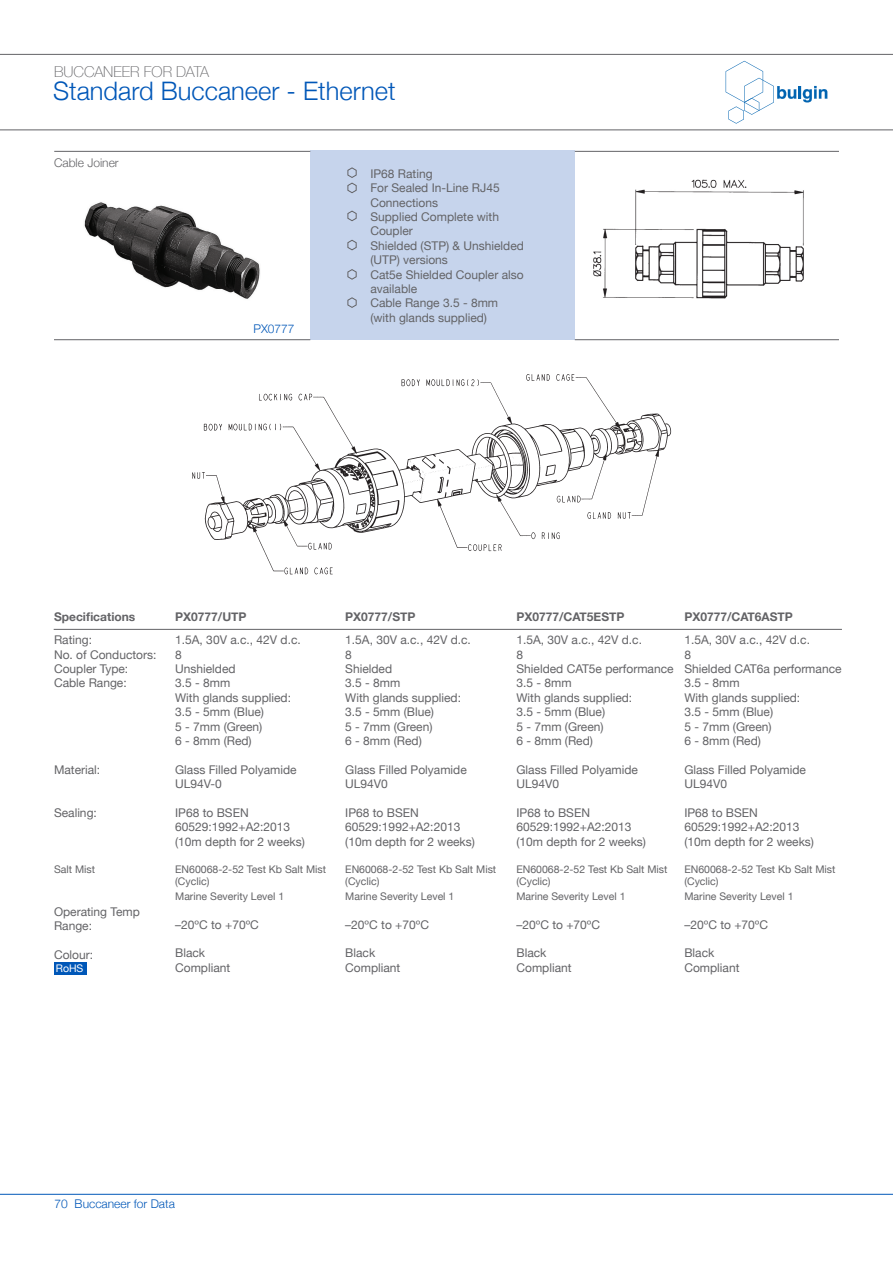
<style>
.page{position:relative;width:893px;height:1263px;background:#fff}
.page>*{position:absolute;margin:0;border:0;box-sizing:border-box;transform-origin:0 0}
.t1{font:300 25.5px "Helvetica Neue";color:#0057b8}
.t2{font:100 15px "Helvetica Neue";color:#636366}
.t3{font:12px/14.4px "Helvetica Neue";color:#636366}
.t4{font:700 12px "Helvetica Neue";color:#636366}
.t5{font:300 12px "Helvetica Neue";color:#0057b8}
.t6{font:300 12px "Helvetica Neue";color:#636366}
.t7{font:10.5px/12.6px "Helvetica Neue";color:#636366}
.t8{font:10.5px "Helvetica Neue";color:#fff}
</style>
<div class="page">
<hr style="left:0;top:1194px;width:893px;height:1px;background:#0057b8">
<svg style="left:726px;top:61px;width:101px;height:63px"></svg>
<hr style="left:0;top:54px;width:893px;height:1px;background:#636366">
<hr style="left:0;top:129px;width:893px;height:1px;background:#636366">
<img style="left:57px;top:202px;width:230px;height:139px">
<div style="left:310px;top:151px;width:264px;height:189px;background:#c6d4ec"></div>
<hr style="left:575px;top:151px;width:264px;height:1px;background:#636366">
<hr style="left:54px;top:339px;width:256px;height:1px;background:#636366">
<hr style="left:54px;top:629px;width:788px;height:1px;background:#636366">
<hr style="left:54px;top:151px;width:256px;height:1px;background:#636366">
<svg style="left:347px;top:210px;width:10px;height:11px"></svg>
<svg style="left:347px;top:167px;width:10px;height:27px"></svg>
<hr style="left:575px;top:339px;width:264px;height:1px;background:#636366">
<svg style="left:347px;top:239px;width:10px;height:12px"></svg>
<svg style="left:347px;top:269px;width:10px;height:11px"></svg>
<svg style="left:347px;top:297px;width:10px;height:11px"></svg>
<div style="left:54px;top:962px;width:32px;height:12px;background:#0057b8"></div>
<img style="left:192px;top:374px;width:480px;height:201px">
<img style="left:593px;top:179px;width:211px;height:120px">
<p class="t2" style="left:54px;top:60px;width:157px">BUCCANEER FOR DATA</p>
<h1 class="t1" style="left:53px;top:71px;width:344px">Standard Buccaneer - Ethernet</h1>
<p class="t6" style="left:54px;top:153px;width:66px">Cable Joiner</p>
<p class="t5" style="left:253px;top:319px;width:43px">PX0777</p>
<p class="t3" style="left:370px;top:167px;width:155px">IP68 Rating<br>For Sealed In-Line RJ45<br>Connections<br>Supplied Complete with<br>Coupler<br>Shielded (STP) &amp; Unshielded (UTP) versions<br>Cat5e Shielded Coupler also available<br>Cable Range 3.5 - 8mm (with glands supplied)</p>
<p class="t4" style="left:54px;top:607px;width:83px">Specifications</p>
<p class="t4" style="left:175px;top:607px;width:73px">PX0777/UTP</p>
<p class="t4" style="left:345px;top:607px;width:72px">PX0777/STP</p>
<p class="t4" style="left:516px;top:607px;width:110px">PX0777/CAT5ESTP</p>
<p class="t3" style="left:54px;top:633px;width:104px">Rating:<br>No. of Conductors:<br>Coupler Type:<br>Cable Range:</p>
<p class="t3" style="left:175px;top:633px;width:127px">1.5A, 30V a.c., 42V d.c.<br>8<br>Unshielded<br>3.5 - 8mm<br>With glands supplied:<br>3.5 - 5mm (Blue)<br>5 - 7mm (Green)<br>6 - 8mm (Red)</p>
<p class="t3" style="left:175px;top:763px;width:123px">Glass Filled Polyamide<br>UL94V-0</p>
<p class="t3" style="left:175px;top:806px;width:131px">IP68 to BSEN<br>60529:1992+A2:2013 (10m depth for 2 weeks)</p>
<p class="t7" style="left:175px;top:863px;width:152px">EN60068-2-52 Test Kb Salt Mist (Cyclic)</p>
<p class="t7" style="left:175px;top:890px;width:111px">Marine Severity Level 1</p>
<p class="t3" style="left:175px;top:918px;width:85px">–20ºC to +70ºC</p>
<p class="t3" style="left:175px;top:947px;width:57px">Black<br>Compliant</p>
<p class="t3" style="left:345px;top:633px;width:127px">1.5A, 30V a.c., 42V d.c.<br>8<br>Shielded<br>3.5 - 8mm<br>With glands supplied:<br>3.5 - 5mm (Blue)<br>5 - 7mm (Green)<br>6 - 8mm (Red)</p>
<p class="t3" style="left:345px;top:763px;width:123px">Glass Filled Polyamide<br>UL94V0</p>
<p class="t3" style="left:345px;top:806px;width:131px">IP68 to BSEN<br>60529:1992+A2:2013 (10m depth for 2 weeks)</p>
<p class="t7" style="left:345px;top:863px;width:152px">EN60068-2-52 Test Kb Salt Mist (Cyclic)</p>
<p class="t7" style="left:345px;top:890px;width:111px">Marine Severity Level 1</p>
<p class="t3" style="left:345px;top:918px;width:85px">–20ºC to +70ºC</p>
<p class="t3" style="left:345px;top:947px;width:57px">Black<br>Compliant</p>
<p class="t3" style="left:516px;top:633px;width:159px">1.5A, 30V a.c., 42V d.c.<br>8<br>Shielded CAT5e performance<br>3.5 - 8mm<br>With glands supplied:<br>3.5 - 5mm (Blue)<br>5 - 7mm (Green)<br>6 - 8mm (Red)</p>
<p class="t3" style="left:516px;top:763px;width:123px">Glass Filled Polyamide<br>UL94V0</p>
<p class="t3" style="left:516px;top:806px;width:131px">IP68 to BSEN<br>60529:1992+A2:2013 (10m depth for 2 weeks)</p>
<p class="t7" style="left:516px;top:863px;width:152px">EN60068-2-52 Test Kb Salt Mist (Cyclic)</p>
<p class="t7" style="left:516px;top:890px;width:111px">Marine Severity Level 1</p>
<p class="t3" style="left:516px;top:918px;width:85px">–20ºC to +70ºC</p>
<p class="t3" style="left:516px;top:947px;width:57px">Black<br>Compliant</p>
<p class="t3" style="left:54px;top:763px;width:48px">Material:</p>
<p class="t3" style="left:54px;top:806px;width:44px">Sealing:</p>
<p class="t7" style="left:54px;top:863px;width:43px">Salt Mist</p>
<p class="t3" style="left:54px;top:905px;width:87px">Operating Temp<br>Range:</p>
<p class="t3" style="left:54px;top:948px;width:41px">Colour:</p>
<p class="t8" style="left:56px;top:961px;width:29px">RoHS</p>
<p class="t4" style="left:684px;top:607px;width:110px">PX0777/CAT6ASTP</p>
<p class="t3" style="left:684px;top:633px;width:159px">1.5A, 30V a.c., 42V d.c.<br>8<br>Shielded CAT6a performance<br>3.5 - 8mm<br>With glands supplied:<br>3.5 - 5mm (Blue)<br>5 - 7mm (Green)<br>6 - 8mm (Red)</p>
<p class="t3" style="left:684px;top:763px;width:123px">Glass Filled Polyamide<br>UL94V0</p>
<p class="t3" style="left:684px;top:806px;width:131px">IP68 to BSEN<br>60529:1992+A2:2013 (10m depth for 2 weeks)</p>
<p class="t7" style="left:684px;top:863px;width:152px">EN60068-2-52 Test Kb Salt Mist (Cyclic)</p>
<p class="t7" style="left:684px;top:890px;width:111px">Marine Severity Level 1</p>
<p class="t3" style="left:684px;top:918px;width:85px">–20ºC to +70ºC</p>
<p class="t3" style="left:684px;top:947px;width:57px">Black<br>Compliant</p>
<p class="t5" style="left:55px;top:1194px;width:122px">70 Buccaneer for Data</p>
</div>
